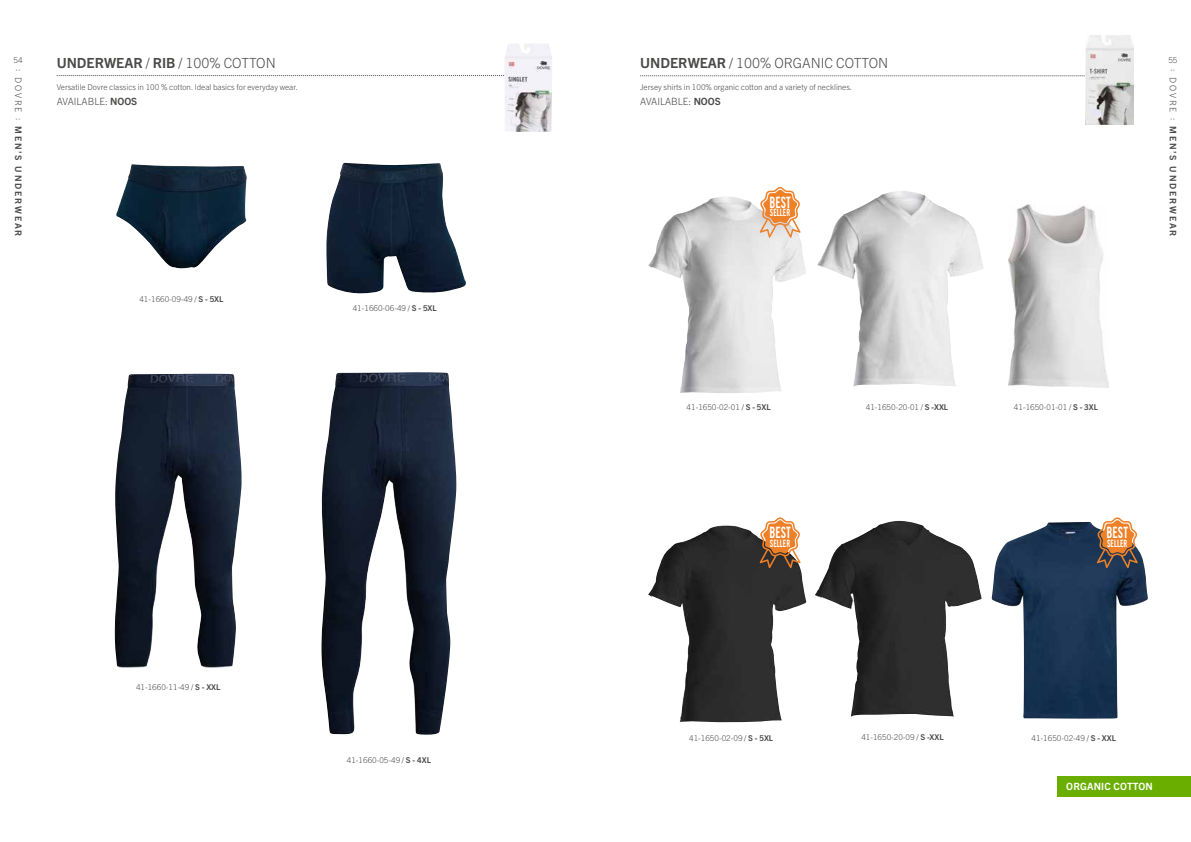
<style>
.page{position:relative;width:1191px;height:842px;background:#fff}
.page>*{position:absolute;margin:0;border:0;box-sizing:border-box;transform-origin:0 0}
.t1{font:15.7px "Trade Gothic LT Pro Bd Cn 20";color:#fff;scale:.77 1}
.t2{font:300 14px "Trade Gothic Next LT Pro";color:#4a4a49}
.t3{font:700 14px "Trade Gothic Next LT Pro";color:#4a4a49}
.t4{font:10.1px "Trade Gothic LT Pro Bd Cn 20";color:#fff;scale:.77 1}
.t5{font:300 10px "Trade Gothic Next LT Pro";color:#4a4a49}
.t6{font:700 10px "Trade Gothic Next LT Pro";letter-spacing:.02em;color:#fff}
.t7{font:700 9px "Trade Gothic Next LT Pro";letter-spacing:.2em;color:#4a4a49}
.t8{font:300 8px "Trade Gothic Next LT Pro";color:#4a4a49}
.s1{font-weight:300}
.s2{font-weight:700}
</style>
<div class="page">
<img style="left:815px;top:521px;width:166px;height:196px">
<svg style="left:57px;top:75px;width:447px;height:1px"></svg>
<img style="left:116px;top:164px;width:131px;height:104px">
<img style="left:326px;top:163px;width:140px;height:130px">
<div style="left:1057px;top:776px;width:134px;height:21px;background:#6aae00"></div>
<svg style="left:640px;top:76px;width:445px;height:1px"></svg>
<img style="left:648px;top:197px;width:158px;height:196px">
<img style="left:817px;top:191px;width:166px;height:196px">
<img style="left:1008px;top:205px;width:100px;height:183px">
<img style="left:648px;top:525px;width:158px;height:197px">
<img style="left:991px;top:522px;width:156px;height:197px">
<img style="left:1085px;top:36px;width:48px;height:89px">
<img style="left:321px;top:372px;width:135px;height:363px">
<img style="left:115px;top:374px;width:127px;height:294px">
<img style="left:504px;top:44px;width:48px;height:88px">
<svg style="left:759px;top:187px;width:41px;height:51px"></svg>
<svg style="left:759px;top:517px;width:41px;height:51px"></svg>
<svg style="left:1096px;top:517px;width:41px;height:51px;background:#af7c57"></svg>
<p class="t8" style="left:14px;top:54px;width:11px">54</p>
<p class="t7" style="left:25px;top:69px;width:168px;rotate:90deg"><span class="s1">: DOVRE :</span> MEN’S UNDERWEAR</p>
<h2 class="t3" style="left:57px;top:53px;width:220px">UNDERWEAR <span class="s1">/</span> RIB <span class="s1">/ 100% COTTON</span></h2>
<p class="t8" style="left:57px;top:81px;width:243px">Versatile Dovre classics in 100 % cotton. Ideal basics for everyday wear.</p>
<p class="t5" style="left:57px;top:94px;width:82px">AVAILABLE: <span class="s2">NOOS</span></p>
<p class="t8" style="left:139px;top:293px;width:86px">41-1660-09-49 / <span class="s2">S - 5XL</span></p>
<p class="t8" style="left:353px;top:303px;width:86px">41-1660-06-49 / <span class="s2">S - 5XL</span></p>
<p class="t8" style="left:136px;top:682px;width:86px">41-1660-11-49 / <span class="s2">S - XXL</span></p>
<p class="t8" style="left:347px;top:754px;width:86px">41-1660-05-49 / <span class="s2">S - 4XL</span></p>
<h2 class="t2" style="left:640px;top:53px;width:250px"><span class="s2">UNDERWEAR</span> / 100% ORGANIC COTTON</h2>
<p class="t8" style="left:640px;top:82px;width:213px">Jersey shirts in 100% organic cotton and a variety of necklines.</p>
<p class="t5" style="left:640px;top:94px;width:82px">AVAILABLE: <span class="s2">NOOS</span></p>
<h1 class="t1" style="left:769px;top:193px;width:29px">BEST</h1>
<p class="t4" style="left:770px;top:207px;width:28px">SELLER</p>
<p class="t8" style="left:1168px;top:54px;width:11px">55</p>
<p class="t7" style="left:1179px;top:69px;width:168px;rotate:90deg"><span class="s1">: DOVRE :</span> MEN’S UNDERWEAR</p>
<p class="t8" style="left:686px;top:402px;width:86px">41-1650-02-01 / <span class="s2">S - 5XL</span></p>
<p class="t8" style="left:865px;top:402px;width:84px">41-1650-20-01 / <span class="s2">S -XXL</span></p>
<h1 class="t1" style="left:769px;top:523px;width:29px">BEST</h1>
<p class="t4" style="left:770px;top:537px;width:28px">SELLER</p>
<p class="t8" style="left:1014px;top:402px;width:86px">41-1650-01-01 / <span class="s2">S - 3XL</span></p>
<h1 class="t1" style="left:1106px;top:523px;width:29px">BEST</h1>
<p class="t4" style="left:1107px;top:537px;width:28px">SELLER</p>
<p class="t8" style="left:861px;top:732px;width:84px">41-1650-20-09 / <span class="s2">S -XXL</span></p>
<p class="t8" style="left:689px;top:732px;width:86px">41-1650-02-09 / <span class="s2">S - 5XL</span></p>
<p class="t8" style="left:1031px;top:732px;width:86px">41-1650-02-49 / <span class="s2">S - XXL</span></p>
<p class="t6" style="left:1066px;top:780px;width:88px">ORGANIC COTTON</p>
</div>
